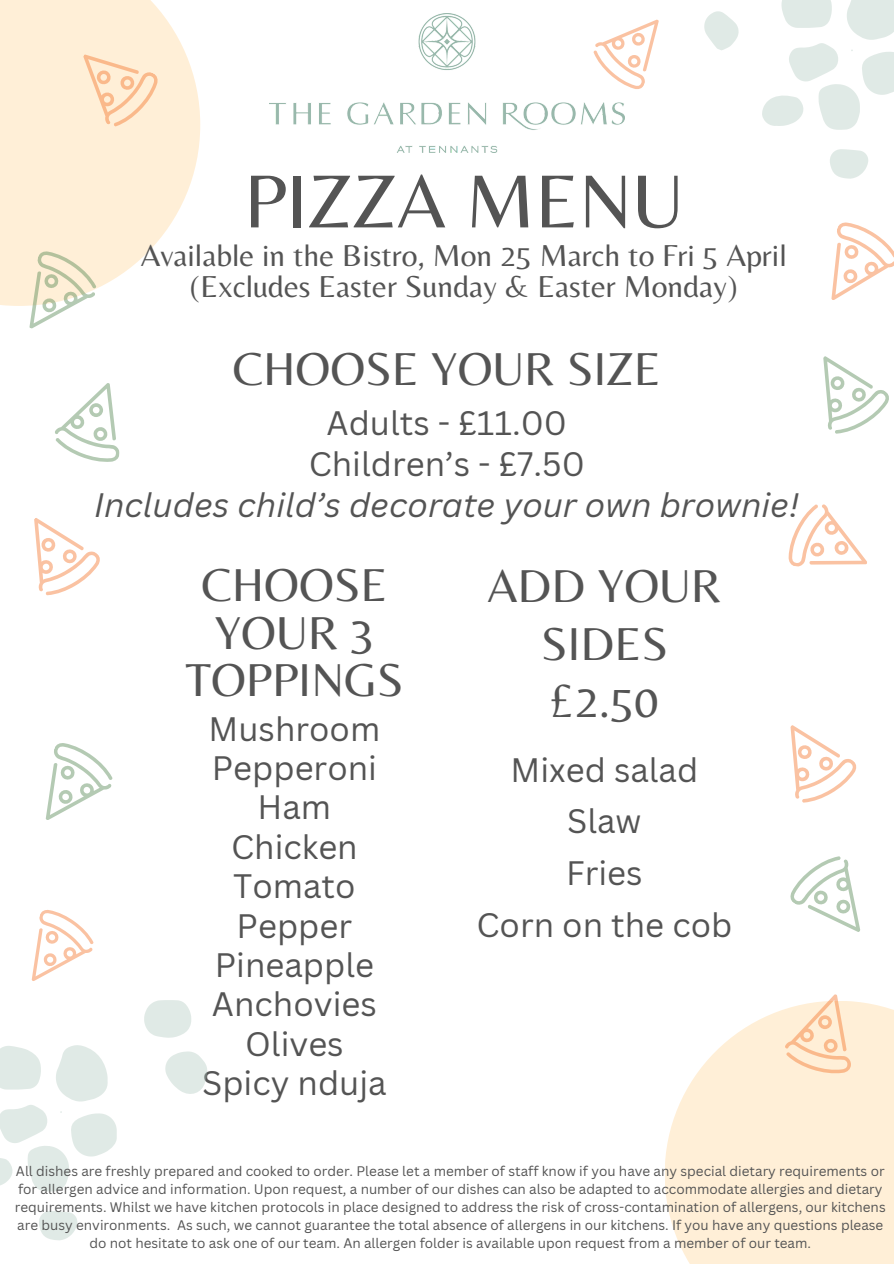
<style>
.page{position:relative;width:894px;height:1264px;background:#fff}
.page>*{position:absolute;margin:0;border:0;box-sizing:border-box;transform-origin:0 0}
.t1{font:78px "Belleza";color:#545454}
.t2{font:48px/47.2px "Belleza";color:#545454;text-align:center}
.t3{font:33px/39.3px "Canva Sans";color:#545454;text-align:center}
.t4{font:italic 33px/40.5px "Canva Sans";color:#545454;text-align:center}
.t5{font:31.5px/31.5px "Belleza";color:#545454;text-align:center}
.t6{font:13.5px/18px "Canva Sans";color:#545454;text-align:center}
.s1{font-style:normal}
</style>
<div class="page">
<svg style="left:665px;top:1001px;width:228px;height:262px;background:#fef1dc"></svg>
<svg style="left:0;top:0;width:200px;height:306px;fill:#ffefd7"></svg>
<svg style="left:16px;top:248px;width:88px;height:81px"></svg>
<svg style="left:823px;top:356px;width:66px;height:78px"></svg>
<svg style="left:831px;top:222px;width:62px;height:78px"></svg>
<svg style="left:61px;top:42px;width:100px;height:94px;background:#fee7cc"></svg>
<svg style="left:788px;top:504px;width:79px;height:63px"></svg>
<svg style="left:624px;top:19px;width:35px;height:70px"></svg>
<svg style="left:790px;top:725px;width:67px;height:78px"></svg>
<svg style="left:55px;top:383px;width:65px;height:79px"></svg>
<svg style="left:34px;top:518px;width:66px;height:78px"></svg>
<svg style="left:45px;top:743px;width:68px;height:77px"></svg>
<svg style="left:784px;top:994px;width:66px;height:79px;background:#fde4c9"></svg>
<svg style="left:790px;top:856px;width:71px;height:76px"></svg>
<svg style="left:31px;top:910px;width:63px;height:71px"></svg>
<img style="left:269px;top:13px;width:355px;height:140px">
<svg style="left:762px;top:0;width:131px;height:179px"></svg>
<svg style="left:704px;top:11px;width:34px;height:39px"></svg>
<svg style="left:0;top:1045px;width:117px;height:195px"></svg>
<svg style="left:144px;top:1000px;width:63px;height:94px"></svg>
<h1 class="t1" style="left:244px;top:155px;width:441px">PIZZA MENU</h1>
<h3 class="t5" style="left:141px;top:239px;width:647px">Available in the Bistro, Mon 25 March to Fri 5 April (Excludes Easter Sunday &amp; Easter Monday)</h3>
<p class="t2" style="left:233px;top:344px;width:429px">CHOOSE YOUR SIZE</p>
<p class="t4" style="left:94px;top:402px;width:706px"><span class="s1">Adults - £11.00<br>Children’s - £7.50<br></span>Includes child’s decorate your own brownie!</p>
<p class="t2" style="left:185px;top:561px;width:220px">CHOOSE<br>YOUR 3<br>TOPPINGS</p>
<p class="t3" style="left:202px;top:708px;width:186px">Mushroom<br>Pepperoni<br>Ham<br>Chicken<br>Tomato<br>Pepper<br>Pineapple<br>Anchovies<br>Olives<br>Spicy nduja</p>
<h1 class="t2" style="left:487px;top:557px;width:235px;line-height:57.3px">ADD YOUR<br>SIDES £2.50</h1>
<p class="t3" style="left:476px;top:743px;width:257px;line-height:51.8px">Mixed salad<br>Slaw<br>Fries<br>Corn on the cob</p>
<p class="t6" style="left:15px;top:1161px;width:872px">All dishes are freshly prepared and cooked to order. Please let a member of staff know if you have any special dietary requirements or for allergen advice and information. Upon request, a number of our dishes can also be adapted to accommodate allergies and dietary requirements. Whilst we have kitchen protocols in place designed to address the risk of cross-contamination of allergens, our kitchens are busy environments. As such, we cannot guarantee the total absence of allergens in our kitchens. If you have any questions please do not hesitate to ask one of our team. An allergen folder is available upon request from a member of our team.</p>
</div>
